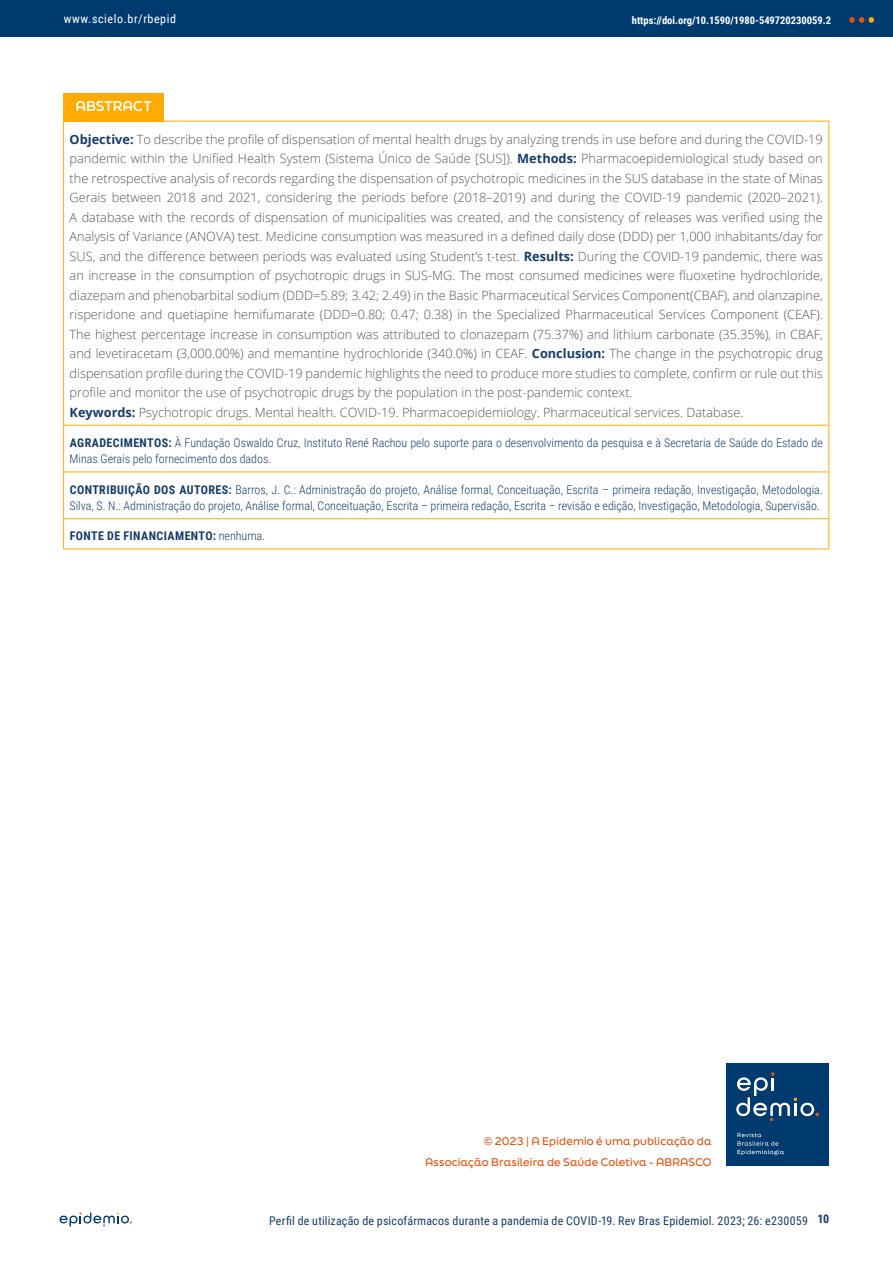
<style>
.page{position:relative;width:893px;height:1263px;background:#fff}
.page>*{position:absolute;margin:0;border:0;box-sizing:border-box;transform-origin:0 0}
.t1{font:700 13.5px "Final Six";color:#fff}
.t2{font:300 12.75px/19.5px "Open Sans";color:#575756}
.t3{font:300 12px/16.5px "Roboto Condensed";color:#173d6b}
.t4{font:12px "Roboto Condensed";letter-spacing:.015em;color:#173d6b}
.t5{font:700 12px "Roboto Condensed";letter-spacing:.035em;color:#173d6b}
.t6{font:12px "Roboto Condensed";letter-spacing:.05em;color:#fff}
.t7{font:500 10.5px/21px "Final Six";letter-spacing:.015em;color:#e85412;text-align:right}
.t8{font:700 10.5px "Roboto Condensed";color:#fff}
.s1{font-weight:700;color:#173d6b}
.s2{font-weight:700}
.s3{font-weight:300}
</style>
<div class="page">
<div style="left:0;top:0;width:893px;height:36px;background:#003b70"></div>
<svg style="left:849px;top:17px;width:25px;height:6px"></svg>
<svg style="left:60px;top:1212px;width:72px;height:14px"></svg>
<div style="left:726px;top:1063px;width:103px;height:103px;background:#003b70"></div>
<svg style="left:737px;top:1133px;width:47px;height:22px"></svg>
<svg style="left:736px;top:1072px;width:83px;height:49px"></svg>
<div style="left:64px;top:93px;width:100px;height:28px;background:#ffab03"></div>
<hr style="left:63px;top:121px;width:1px;height:304px;background:#ffab03">
<hr style="left:164px;top:121px;width:665px;height:1px;background:#ffab03">
<hr style="left:828px;top:121px;width:1px;height:304px;background:#ffab03">
<hr style="left:63px;top:426px;width:1px;height:46px;background:#ffab03">
<hr style="left:63px;top:472px;width:1px;height:46px;background:#ffab03">
<hr style="left:828px;top:426px;width:1px;height:46px;background:#ffab03">
<hr style="left:828px;top:472px;width:1px;height:46px;background:#ffab03">
<hr style="left:63px;top:425px;width:101px;height:1px;background:#ffab03">
<hr style="left:164px;top:425px;width:665px;height:1px;background:#ffab03">
<hr style="left:64px;top:472px;width:100px;height:1px;background:#ffab03">
<hr style="left:164px;top:472px;width:664px;height:1px;background:#ffab03">
<hr style="left:63px;top:518px;width:101px;height:1px;background:#ffab03">
<hr style="left:164px;top:518px;width:665px;height:1px;background:#ffab03">
<hr style="left:63px;top:519px;width:1px;height:30px;background:#ffab03">
<hr style="left:828px;top:519px;width:1px;height:30px;background:#ffab03">
<hr style="left:63px;top:549px;width:101px;height:1px;background:#ffab03">
<hr style="left:164px;top:549px;width:665px;height:1px;background:#ffab03">
<p class="t6" style="left:64px;top:10px;width:114px">www.scielo.br/rbepid</p>
<p class="t8" style="left:632px;top:12px;width:201px">https://doi.org/10.1590/1980-549720230059.2</p>
<p class="t1" style="left:76px;top:96px;width:78px">ABSTRACT</p>
<p class="t2" style="left:70px;top:129px;width:755px"><span class="s1">Objective:</span> To describe the profile of dispensation of mental health drugs by analyzing trends in use before and during the COVID-19 pandemic within the Unified Health System (Sistema Único de Saúde [SUS]). <span class="s1">Methods:</span> Pharmacoepidemiological study based on the retrospective analysis of records regarding the dispensation of psychotropic medicines in the SUS database in the state of Minas Gerais between 2018 and 2021, considering the periods before (2018–2019) and during the COVID-19 pandemic (2020–2021).<br>A database with the records of dispensation of municipalities was created, and the consistency of releases was verified using the Analysis of Variance (ANOVA) test. Medicine consumption was measured in a defined daily dose (DDD) per 1,000 inhabitants/day for SUS, and the difference between periods was evaluated using Student’s t-test. <span class="s1">Results:</span> During the COVID-19 pandemic, there was an increase in the consumption of psychotropic drugs in SUS-MG. The most consumed medicines were fluoxetine hydrochloride, diazepam and phenobarbital sodium (DDD=5.89; 3.42; 2.49) in the Basic Pharmaceutical Services Component(CBAF), and olanzapine, risperidone and quetiapine hemifumarate (DDD=0.80; 0.47; 0.38) in the Specialized Pharmaceutical Services Component (CEAF).<br>The highest percentage increase in consumption was attributed to clonazepam (75.37%) and lithium carbonate (35.35%), in CBAF, and levetiracetam (3,000.00%) and memantine hydrochloride (340.0%) in CEAF. <span class="s1">Conclusion:</span> The change in the psychotropic drug dispensation profile during the COVID-19 pandemic highlights the need to produce more studies to complete, confirm or rule out this profile and monitor the use of psychotropic drugs by the population in the post-pandemic context.<br><span class="s1">Keywords:</span> Psychotropic drugs. Mental health. COVID-19. Pharmacoepidemiology. Pharmaceutical services. Database.</p>
<p class="t3" style="left:70px;top:434px;width:755px"><span class="s2">AGRADECIMENTOS:</span> À Fundação Oswaldo Cruz, Instituto René Rachou pelo suporte para o desenvolvimento da pesquisa e à Secretaria de Saúde do Estado de<br>Minas Gerais pelo fornecimento dos dados.</p>
<p class="t3" style="left:70px;top:481px;width:755px"><span class="s2">CONTRIBUIÇÃO DOS AUTORES:</span> Barros, J. C.: Administração do projeto, Análise formal, Conceituação, Escrita – primeira redação, Investigação, Metodologia.<br>Silva, S. N.: Administração do projeto, Análise formal, Conceituação, Escrita – primeira redação, Escrita – revisão e edição, Investigação, Metodologia, Supervisão.</p>
<p class="t5" style="left:70px;top:528px;width:197px">FONTE DE FINANCIAMENTO: <span class="s3">nenhuma.</span></p>
<p class="t7" style="left:425px;top:1130px;width:288px">© 2023 | A Epidemio é uma publicação da<br>Associação Brasileira de Saúde Coletiva - ABRASCO</p>
<p class="t4" style="left:269px;top:1212px;width:562px">Perfil de utilização de psicofármacos durante a pandemia de COVID-19. Rev Bras Epidemiol. 2023; 26: e230059 <span class="s2">10</span></p>
</div>
